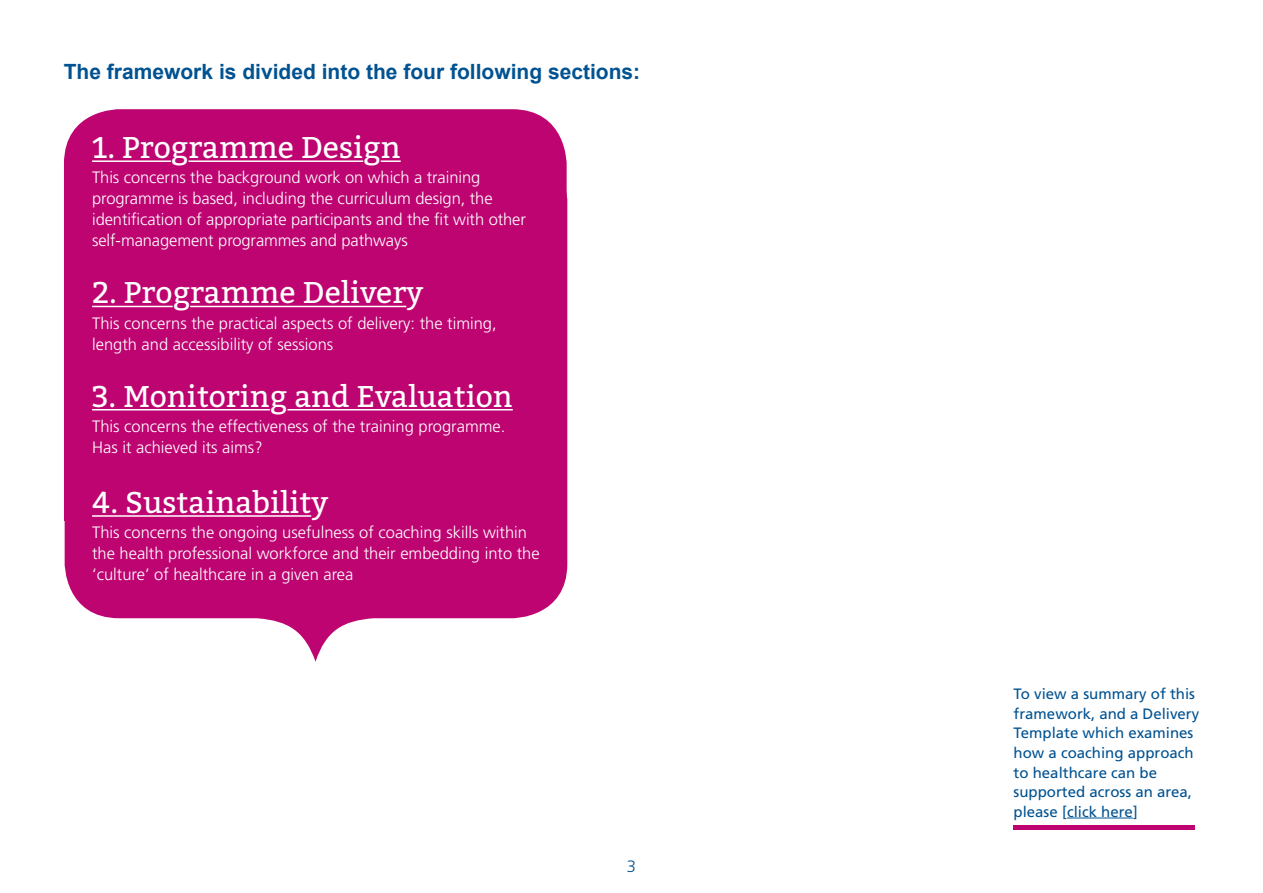
<style>
.page{position:relative;width:1263px;height:893px;background:#fff}
.page>*{position:absolute;margin:0;border:0;box-sizing:border-box;transform-origin:0 0}
.t1{font:30px "Bitter";color:#fff}
.t2{font:700 21px "Arial";color:#005291}
.t3{font:300 16.5px/21px "Frutiger";color:#fff}
.t4{font:300 16.5px "Frutiger";color:#005291}
.t5{font:15px/19.5px "Frutiger";color:#005291}
</style>
<div class="page">
<svg style="left:65px;top:521px;width:502px;height:141px;fill:#be0471"></svg>
<div style="left:64px;top:109px;width:503px;height:412px;background:#be0471"></div>
<hr style="left:92px;top:160px;width:79px;height:2px;background:#fff">
<hr style="left:188px;top:160px;width:175px;height:2px;background:#fff">
<hr style="left:381px;top:160px;width:20px;height:2px;background:#fff">
<hr style="left:92px;top:306px;width:81px;height:1px;background:#fff">
<hr style="left:190px;top:306px;width:216px;height:1px;background:#fff">
<hr style="left:92px;top:409px;width:178px;height:1px;background:#fff">
<hr style="left:287px;top:409px;width:226px;height:1px;background:#fff">
<hr style="left:92px;top:515px;width:219px;height:2px;background:#fff">
<hr style="left:1067px;top:818px;width:66px;height:1px;background:#005291">
<hr style="left:1014px;top:825px;width:181px;height:4px;background:#bf0371">
<p class="t2" style="left:64px;top:58px;width:578px">The framework is divided into the four following sections:</p>
<h1 class="t1" style="left:92px;top:126px;width:310px">1. Programme Design</h1>
<p class="t3" style="left:92px;top:167px;width:435px">This concerns the background work on which a training programme is based, including the curriculum design, the identification of appropriate participants and the fit with other self-management programmes and pathways</p>
<h1 class="t1" style="left:92px;top:271px;width:333px">2. Programme Delivery</h1>
<p class="t3" style="left:92px;top:312px;width:406px">This concerns the practical aspects of delivery: the timing, length and accessibility of sessions</p>
<h1 class="t1" style="left:92px;top:375px;width:422px">3. Monitoring and Evaluation</h1>
<p class="t3" style="left:92px;top:416px;width:415px">This concerns the effectiveness of the training programme.<br>Has it achieved its aims?</p>
<h1 class="t1" style="left:92px;top:481px;width:238px">4. Sustainability</h1>
<p class="t3" style="left:92px;top:522px;width:449px">This concerns the ongoing usefulness of coaching skills within the health professional workforce and their embedding into the ‘culture’ of healthcare in a given area</p>
<p class="t4" style="left:627px;top:857px;width:11px">3</p>
<p class="t5" style="left:1014px;top:684px;width:187px">To view a summary of this framework, and a Delivery<br>Template which examines how a coaching approach to healthcare can be supported across an area, please [click here]</p>
</div>
